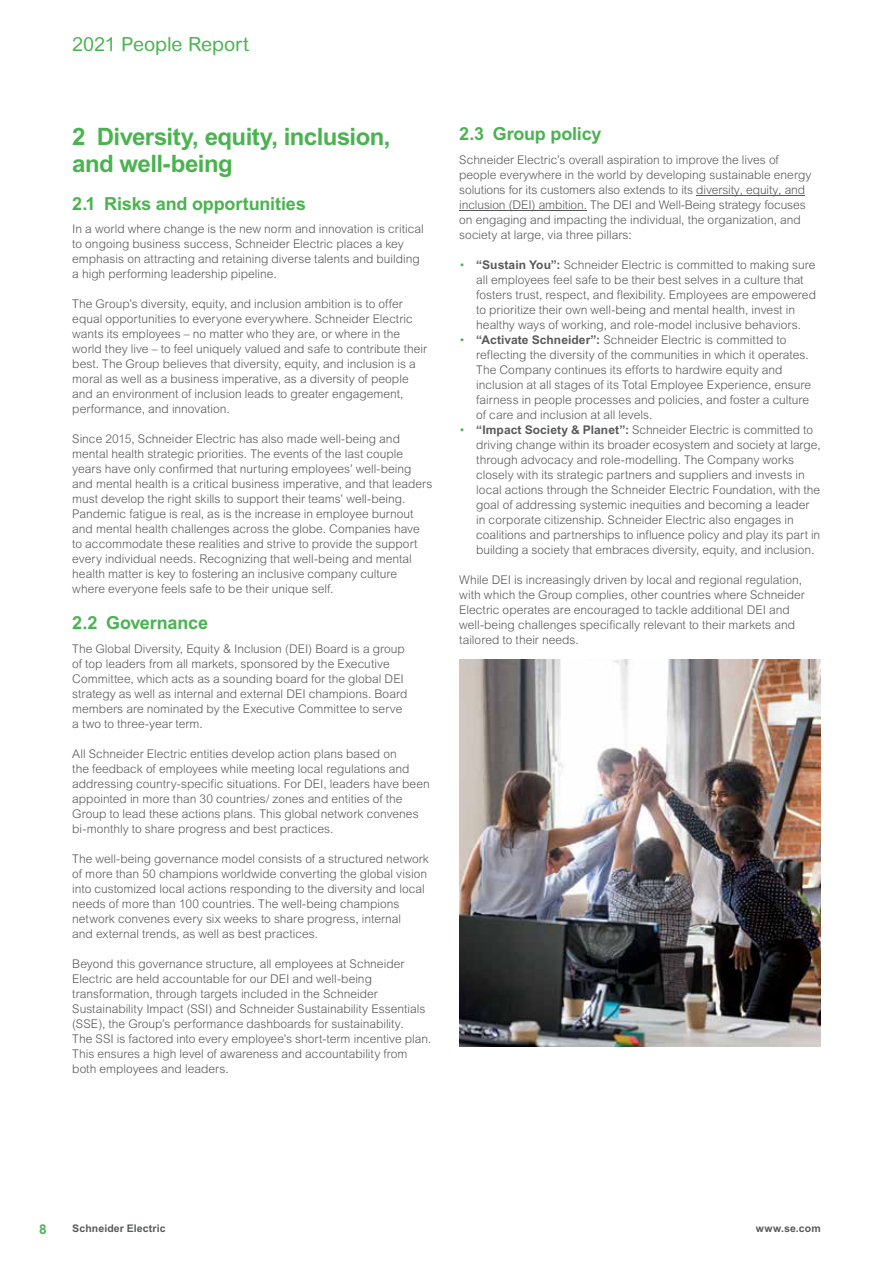
<style>
.page{position:relative;width:893px;height:1263px;background:#fff}
.page>*{position:absolute;margin:0;border:0;box-sizing:border-box;transform-origin:0 0}
.t1{font:700 24px/27px "Arial MT Std";letter-spacing:-.025em;color:#4ab350}
.t2{font:19.5px "Arial Rounded MT Pro";letter-spacing:-.005em;color:#4ab350}
.t3{font:700 18px "Arial MT Std";letter-spacing:-.01em;color:#4ab350}
.t4{font:700 13.5px "Arial MT Std";color:#4ab350}
.t5{font:300 12px/15px "Arial MT Std";color:#58595b}
.t6{font:700 10.5px "Arial MT Std";letter-spacing:.01em;color:#58595b}
.s1{color:#4ab350}
.s2{font-weight:700}
</style>
<div class="page">
<hr style="left:459px;top:211px;width:128px;height:1px;background:#58595b">
<hr style="left:696px;top:196px;width:109px;height:1px;background:#58595b">
<img style="left:459px;top:659px;width:362px;height:387px">
<h2 class="t2" style="left:72px;top:33px;width:178px">2021 People Report</h2>
<h1 class="t1" style="left:72px;top:122px;width:320px">2 Diversity, equity, inclusion, and well-being</h1>
<h3 class="t3" style="left:72px;top:193px;width:235px">2.1 Risks and opportunities</h3>
<p class="t5" style="left:72px;top:222px;width:353px">In a world where change is the new norm and innovation is critical to ongoing business success, Schneider Electric places a key emphasis on attracting and retaining diverse talents and building a high performing leadership pipeline.</p>
<p class="t5" style="left:72px;top:297px;width:356px">The Group’s diversity, equity, and inclusion ambition is to offer equal opportunities to everyone everywhere. Schneider Electric wants its employees – no matter who they are, or where in the world they live – to feel uniquely valued and safe to contribute their best. The Group believes that diversity, equity, and inclusion is a moral as well as a business imperative, as a diversity of people and an environment of inclusion leads to greater engagement, performance, and innovation.</p>
<p class="t5" style="left:72px;top:432px;width:362px">Since 2015, Schneider Electric has also made well-being and mental health strategic priorities. The events of the last couple years have only confirmed that nurturing employees’ well-being and mental health is a critical business imperative, and that leaders must develop the right skills to support their teams’ well-being.<br>Pandemic fatigue is real, as is the increase in employee burnout and mental health challenges across the globe. Companies have to accommodate these realities and strive to provide the support every individual needs. Recognizing that well-being and mental health matter is key to fostering an inclusive company culture where everyone feels safe to be their unique self.</p>
<h3 class="t3" style="left:72px;top:612px;width:137px">2.2 Governance</h3>
<p class="t5" style="left:72px;top:641px;width:337px">The Global Diversity, Equity &amp; Inclusion (DEI) Board is a group of top leaders from all markets, sponsored by the Executive Committee, which acts as a sounding board for the global DEI strategy as well as internal and external DEI champions. Board members are nominated by the Executive Committee to serve a two to three-year term.</p>
<p class="t5" style="left:72px;top:746px;width:359px">All Schneider Electric entities develop action plans based on<br>the feedback of employees while meeting local regulations and addressing country-specific situations. For DEI, leaders have been appointed in more than 30 countries/ zones and entities of the Group to lead these actions plans. This global network convenes bi-monthly to share progress and best practices.</p>
<p class="t5" style="left:72px;top:851px;width:358px">The well-being governance model consists of a structured network of more than 50 champions worldwide converting the global vision into customized local actions responding to the diversity and local needs of more than 100 countries. The well-being champions network convenes every six weeks to share progress, internal<br>and external trends, as well as best practices.</p>
<p class="t5" style="left:72px;top:956px;width:361px">Beyond this governance structure, all employees at Schneider Electric are held accountable for our DEI and well-being transformation, through targets included in the Schneider Sustainability Impact (SSI) and Schneider Sustainability Essentials (SSE), the Group’s performance dashboards for sustainability.<br>The SSI is factored into every employee’s short-term incentive plan.<br>This ensures a high level of awareness and accountability from both employees and leaders.</p>
<h3 class="t3" style="left:459px;top:124px;width:144px">2.3 Group policy</h3>
<p class="t5" style="left:459px;top:152px;width:354px">Schneider Electric’s overall aspiration to improve the lives of people everywhere in the world by developing sustainable energy solutions for its customers also extends to its diversity, equity, and inclusion (DEI) ambition. The DEI and Well-Being strategy focuses on engaging and impacting the individual, the organization, and society at large, via three pillars:</p>
<p class="t5" style="left:476px;top:257px;width:341px;text-indent:-17px"><span class="s1">•</span> <span class="s2">“Sustain You”:</span> Schneider Electric is committed to making sure all employees feel safe to be their best selves in a culture that fosters trust, respect, and flexibility. Employees are empowered to prioritize their own well-being and mental health, invest in healthy ways of working, and role-model inclusive behaviors.</p>
<p class="t5" style="left:476px;top:332px;width:336px;text-indent:-17px"><span class="s1">•</span> <span class="s2">“Activate Schneider”:</span> Schneider Electric is committed to reflecting the diversity of the communities in which it operates.<br>The Company continues its efforts to hardwire equity and inclusion at all stages of its Total Employee Experience, ensure fairness in people processes and policies, and foster a culture of care and inclusion at all levels.</p>
<p class="t5" style="left:476px;top:422px;width:346px;text-indent:-17px"><span class="s1">•</span> <span class="s2">“Impact Society &amp; Planet”:</span> Schneider Electric is committed to driving change within its broader ecosystem and society at large, through advocacy and role-modelling. The Company works closely with its strategic partners and suppliers and invests in local actions through the Schneider Electric Foundation, with the goal of addressing systemic inequities and becoming a leader in corporate citizenship. Schneider Electric also engages in coalitions and partnerships to influence policy and play its part in building a society that embraces diversity, equity, and inclusion.</p>
<p class="t5" style="left:459px;top:572px;width:347px">While DEI is increasingly driven by local and regional regulation, with which the Group complies, other countries where Schneider Electric operates are encouraged to tackle additional DEI and well-being challenges specifically relevant to their markets and tailored to their needs.</p>
<p class="t4" style="left:39px;top:1222px;width:9px">8</p>
<p class="t6" style="left:72px;top:1222px;width:95px">Schneider Electric</p>
<p class="t6" style="left:756px;top:1222px;width:66px">www.se.com</p>
</div>
